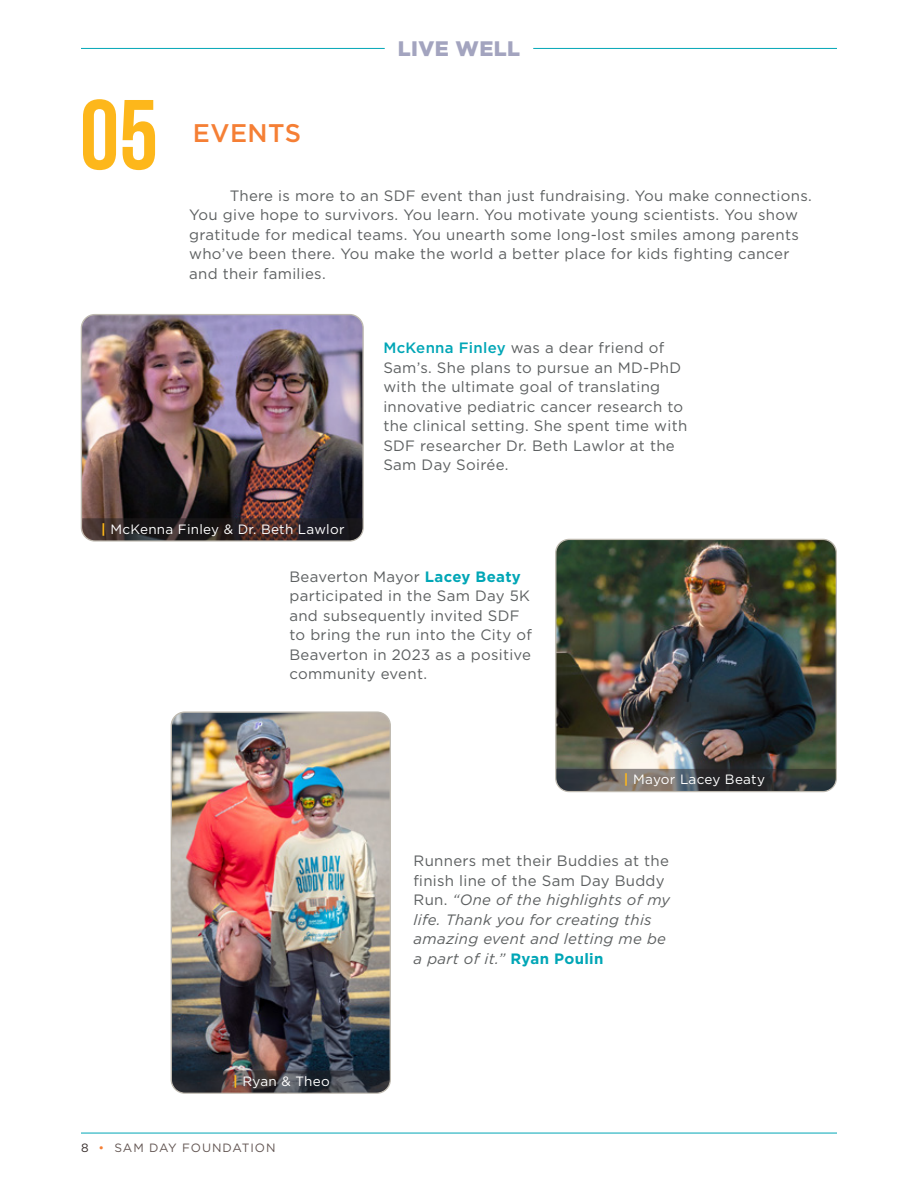
<style>
.page{position:relative;width:918px;height:1188px;background:#fff}
.page>*{position:absolute;margin:0;border:0;box-sizing:border-box;transform-origin:0 0}
.t1{font:99px "Bebas Neue";color:#fdb71b}
.t2{font:500 25.5px "Gotham";letter-spacing:.02em;color:#f57f35}
.t3{font:900 21px "Gotham";letter-spacing:.02em;color:#a3a4bf}
.t4{font:15px/19.5px "Gotham";letter-spacing:.02em;color:#5d6061}
.t5{font:italic 15px/19.5px "Gotham";letter-spacing:.02em;color:#5d6061}
.t6{font:13.5px "Gotham";letter-spacing:.02em;color:#fff}
.t7{font:12px "Gotham";letter-spacing:.08em;color:#635653}
.s1{font-weight:500;color:#00a6b6}
.s2{font-weight:700;color:#fdb71b}
.s3{font-weight:700;color:#00a6b6}
.s4{color:#372d2b}
.s5{color:#f57f35}
.s6{font-style:normal}
.s7{font-weight:700;font-style:normal;color:#00a6b6}
</style>
<div class="page">
<hr style="left:81px;top:1133px;width:756px;height:1px;background:#00a6b6">
<hr style="left:81px;top:48px;width:304px;height:1px;background:#00a6b6">
<hr style="left:533px;top:48px;width:304px;height:1px;background:#00a6b6">
<img style="left:81px;top:316px;width:281px;height:217px">
<div style="left:81px;top:314px;width:283px;height:228px;border:1px solid #bfbab0;border-radius:14px"></div>
<img style="left:557px;top:539px;width:278px;height:253px">
<div style="left:555px;top:539px;width:282px;height:253px;border:1px solid #bfbab0;border-radius:14px"></div>
<img style="left:171px;top:713px;width:218px;height:372px">
<div style="left:171px;top:711px;width:220px;height:383px;border:1px solid #bfbab0;border-radius:14px"></div>
<svg style="left:82px;top:518px;width:280px;height:22px;background:#2f2424"></svg>
<svg style="left:172px;top:1070px;width:218px;height:23px;background:#403e44"></svg>
<svg style="left:556px;top:769px;width:280px;height:22px;background:#4a4b4b"></svg>
<h1 class="t1" style="left:80px;top:81px;width:80px">05</h1>
<h2 class="t2" style="left:193px;top:116px;width:110px">EVENTS</h2>
<h3 class="t3" style="left:398px;top:34px;width:124px">LIVE WELL</h3>
<p class="t4" style="left:189px;top:186px;width:624px;text-indent:40px">There is more to an SDF event than just fundraising. You make connections.<br>You give hope to survivors. You learn. You motivate young scientists. You show gratitude for medical teams. You unearth some long-lost smiles among parents who’ve been there. You make the world a better place for kids fighting cancer and their families.</p>
<p class="t4" style="left:383px;top:338px;width:305px"><span class="s1">McKenna Finley</span> was a dear friend of Sam’s. She plans to pursue an MD-PhD with the ultimate goal of translating innovative pediatric cancer research to the clinical setting. She spent time with SDF researcher Dr. Beth Lawlor at the Sam Day Soirée.</p>
<p class="t6" style="left:101px;top:520px;width:245px"><span class="s2">|</span> McKenna Finley &amp; Dr. Beth Lawlor</p>
<p class="t4" style="left:289px;top:566px;width:244px">Beaverton Mayor <span class="s3">Lacey Beaty </span>participated in the Sam Day 5K and subsequently invited SDF to bring the run into the City of<br>Beaverton in 2023 as a positive community event.</p>
<p class="t6" style="left:624px;top:771px;width:142px"><span class="s2">|</span> Mayor Lacey Beaty</p>
<p class="t6" style="left:233px;top:1073px;width:98px"><span class="s2">|</span> Ryan &amp; Theo</p>
<p class="t7" style="left:81px;top:1140px;width:196px"><span class="s4">8</span> <span class="s5">•</span> SAM DAY FOUNDATION</p>
<p class="t5" style="left:414px;top:851px;width:258px"><span class="s6">Runners met their Buddies at the finish line of the Sam Day Buddy<br>Run.</span> “One of the highlights of my life. Thank you for creating this amazing event and letting me be a part of it.” <span class="s7">Ryan Poulin</span></p>
</div>
